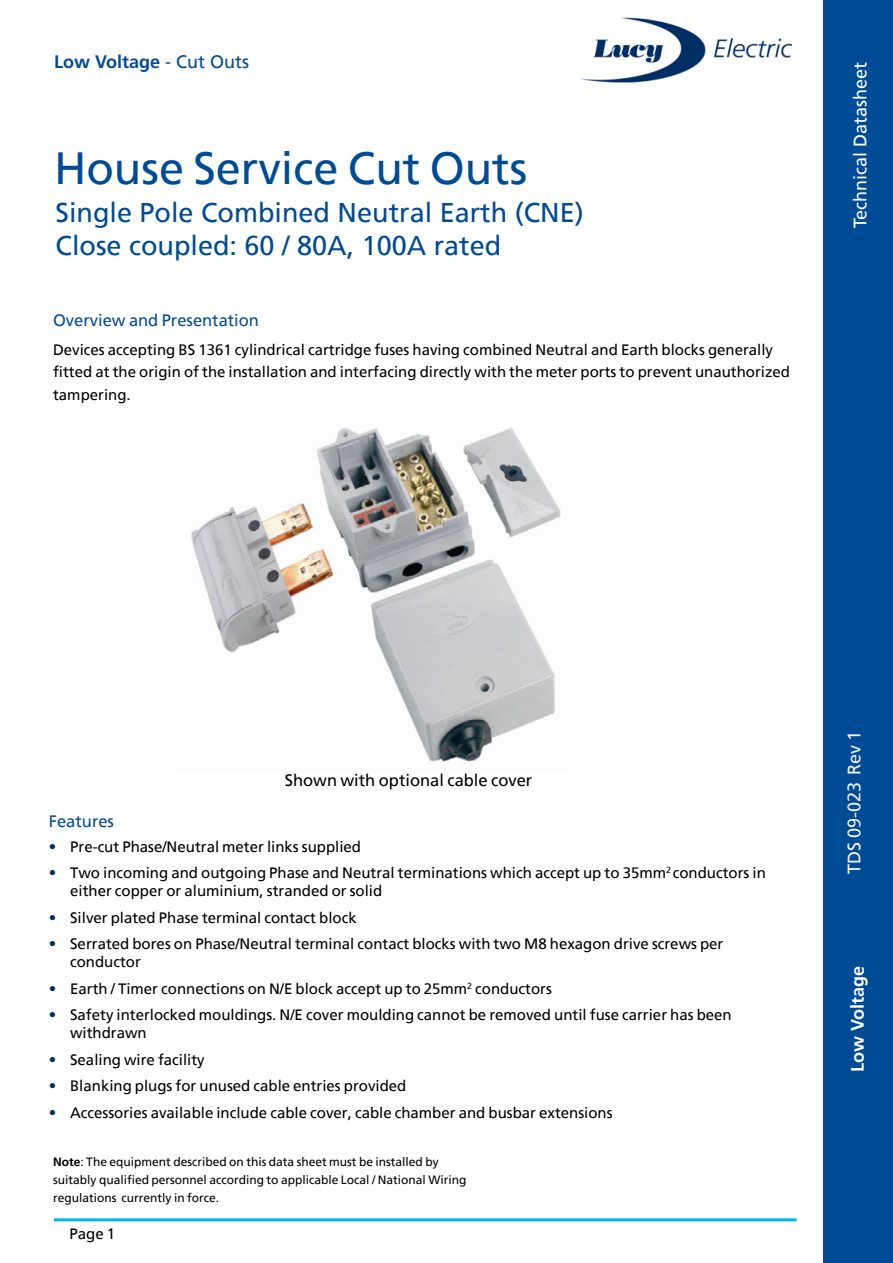
<style>
.page{position:relative;width:893px;height:1263px;background:#fff}
.page>*{position:absolute;margin:0;border:0;box-sizing:border-box;transform-origin:0 0}
.t1{font:45px "Frutiger";color:#004b96}
.t2{font:27px/33px "Frutiger";color:#004b96}
.t3{font:18px "Frutiger";color:#fff}
.t4{font:700 18px "Frutiger";color:#004b96}
.t5{font:18px "Frutiger";color:#f2f2f2}
.t6{font:700 18px "Frutiger";color:#fff}
.t7{font:16.5px "Frutiger";color:#004b96}
.t8{font:16.5px "Frutiger";color:#000}
.t9{font:15px/18px "Frutiger";color:#000}
.t10{font:12px/18px "Frutiger";color:#000}
.s1{font-weight:400}
.s2{color:#003062}
.s3{font-weight:700}
</style>
<div class="page">
<div style="left:824px;top:0;width:69px;height:1263px;background:#004b96"></div>
<img style="left:581px;top:17px;width:211px;height:66px">
<hr style="left:54px;top:1218px;width:742px;height:3px;background:#00b6ed">
<img style="left:191px;top:427px;width:370px;height:335px">
<p class="t4" style="left:54px;top:51px;width:197px">Low Voltage <span class="s1">- Cut Outs</span></p>
<h1 class="t1" style="left:54px;top:142px;width:475px">House Service Cut Outs</h1>
<h2 class="t2" style="left:56px;top:196px;width:530px">Single Pole Combined Neutral Earth (CNE)<br>Close coupled: 60 / 80A, 100A rated</h2>
<p class="t7" style="left:53px;top:311px;width:207px">Overview and Presentation</p>
<p class="t9" style="left:53px;top:339px;width:738px;line-height:22.5px">Devices accepting BS 1361 cylindrical cartridge fuses having combined Neutral and Earth blocks generally fitted at the origin of the installation and interfacing directly with the meter ports to prevent unauthorized tampering.</p>
<p class="t3" style="left:850px;top:228px;width:168px;rotate:-90deg">Technical Datasheet</p>
<p class="t8" style="left:285px;top:770px;width:249px">Shown with optional cable cover</p>
<p class="t7" style="left:49px;top:812px;width:67px">Features</p>
<p class="t9" style="left:49px;top:837px;width:314px"><span class="s2">•</span> Pre-cut Phase/Neutral meter links supplied</p>
<p class="t9" style="left:70px;top:864px;width:697px;text-indent:-21px"><span class="s2">•</span> Two incoming and outgoing Phase and Neutral terminations which accept up to 35mm<sup>2</sup> conductors in either copper or aluminium, stranded or solid</p>
<p class="t9" style="left:49px;top:908px;width:309px"><span class="s2">•</span> Silver plated Phase terminal contact block</p>
<p class="t9" style="left:70px;top:935px;width:655px;text-indent:-21px"><span class="s2">•</span> Serrated bores on Phase/Neutral terminal contact blocks with two M8 hexagon drive screws per conductor</p>
<p class="t9" style="left:49px;top:979px;width:505px"><span class="s2">•</span> Earth / Timer connections on N/E block accept up to 25mm<sup>2</sup> conductors</p>
<p class="t9" style="left:70px;top:1006px;width:663px;text-indent:-21px"><span class="s2">•</span> Safety interlocked mouldings. N/E cover moulding cannot be removed until fuse carrier has been withdrawn</p>
<p class="t9" style="left:49px;top:1050px;width:157px"><span class="s2">•</span> Sealing wire facility</p>
<p class="t9" style="left:49px;top:1077px;width:359px"><span class="s2">•</span> Blanking plugs for unused cable entries provided</p>
<p class="t9" style="left:49px;top:1103px;width:565px"><span class="s2">•</span> Accessories available include cable cover, cable chamber and busbar extensions</p>
<p class="t10" style="left:53px;top:1152px;width:415px"><span class="s3">Note</span>: The equipment described on this data sheet must be installed by suitably qualified personnel according to applicable Local / National Wiring regulations currently in force.</p>
<p class="t9" style="left:70px;top:1224px;width:47px">Page 1</p>
<p class="t5" style="left:844px;top:874px;width:145px;rotate:-90deg">TDS 09-023 Rev 1</p>
<p class="t6" style="left:847px;top:1072px;width:108px;rotate:-90deg">Low Voltage</p>
</div>
